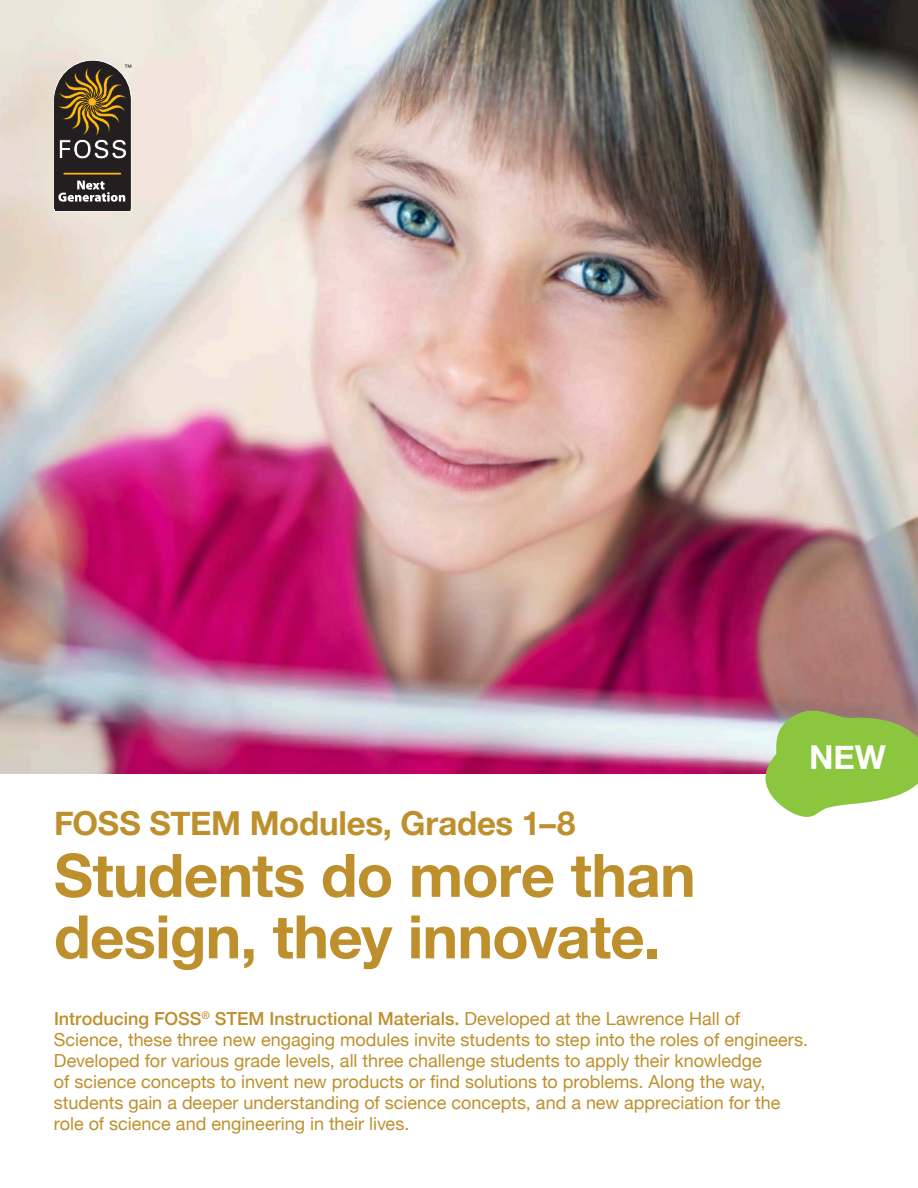
<style>
.page{position:relative;width:918px;height:1188px;background:#fff}
.page>*{position:absolute;margin:0;border:0;box-sizing:border-box;transform-origin:0 0}
.t1{font:700 60px/61.5px "Helvetica Neue";letter-spacing:-.01em;color:#be902d}
.t2{font:700 33px "Helvetica Neue";letter-spacing:-.01em;color:#be902d}
.t3{font:700 33px "Helvetica Neue";color:#fff}
.t4{font:18px/21px "Helvetica Neue";color:#be902d}
.t5{font:7.5px "Helvetica Neue";color:#231f20}
.s1{font-weight:500}
</style>
<div class="page">
<img style="left:0;top:0;width:918px;height:773px">
<svg style="left:765px;top:709px;width:153px;height:108px;background:#9ec661"></svg>
<svg style="left:54px;top:59px;width:78px;height:153px;background:#584d3d"></svg>
<hr style="left:64px;top:173px;width:56px;height:2px;background:#fcb814">
<p class="t5" style="left:124px;top:62px;width:9px">™</p>
<p class="t2" style="left:54px;top:798px;width:523px">FOSS STEM Modules, Grades 1–8</p>
<p class="t1" style="left:54px;top:846px;width:643px">Students do more than design, they innovate.</p>
<p class="t3" style="left:809px;top:732px;width:78px">NEW</p>
<p class="t4" style="left:54px;top:1009px;width:756px"><span class="s1">Introducing FOSS</span><sup>®</sup> <span class="s1">STEM Instructional Materials.</span> Developed at the Lawrence Hall of Science, these three new engaging modules invite students to step into the roles of engineers.<br>Developed for various grade levels, all three challenge students to apply their knowledge<br>of science concepts to invent new products or find solutions to problems. Along the way, students gain a deeper understanding of science concepts, and a new appreciation for the role of science and engineering in their lives.</p>
</div>
